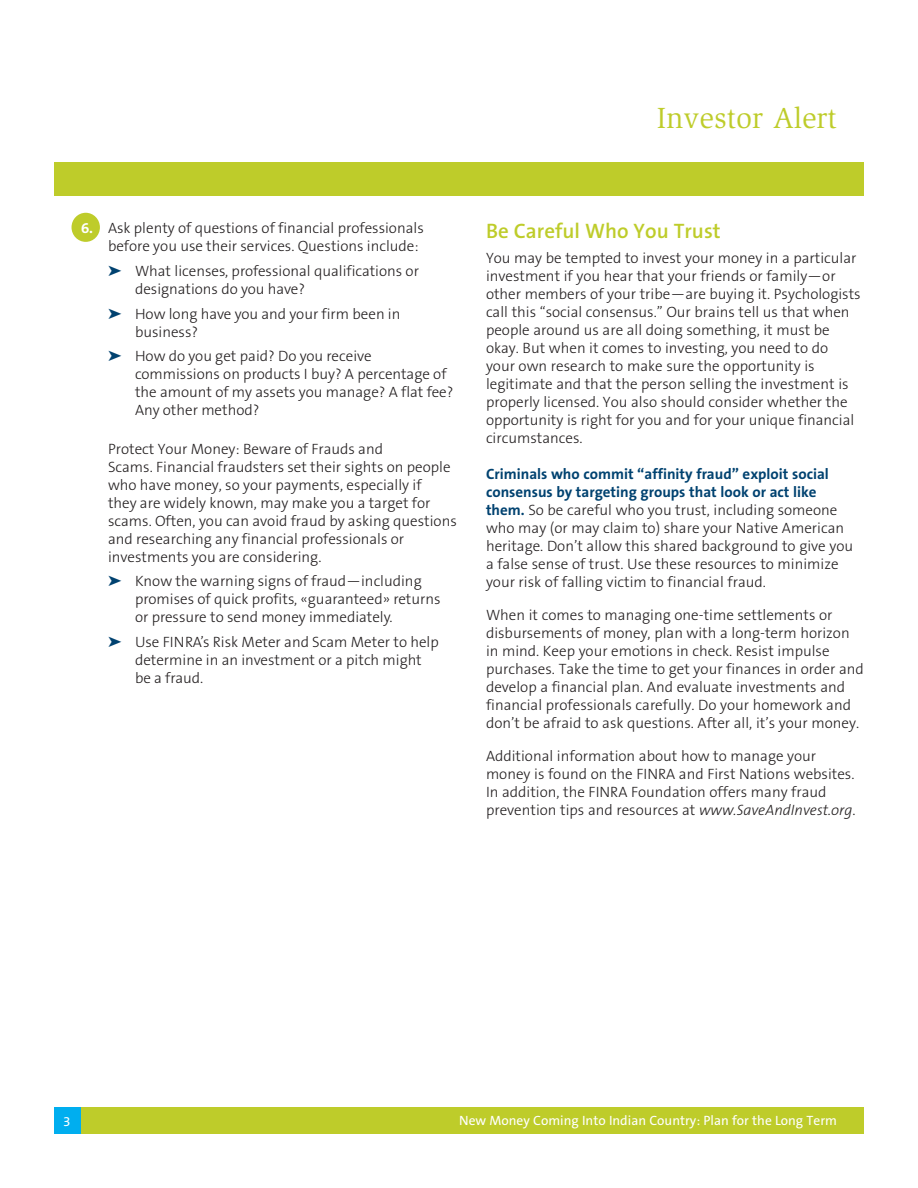
<style>
.page{position:relative;width:918px;height:1188px;background:#fff}
.page>*{position:absolute;margin:0;border:0;box-sizing:border-box;transform-origin:0 0}
.t1{font:30px "Slimbach LT";color:#becc2a}
.t2{font:600 21px "The Sans B6";color:#becc2a}
.t3{font:300 15px/18px "The Sans B3";color:#231f20}
.t4{font:700 15px/18px "The Sans B7";color:#004270}
.t5{font:13.5px "The Sans B5 Plain";color:#fff}
.s1{font-family:"The Sans B7";font-weight:700;color:#fff}
.s2{color:#004270}
.s3{font-family:"The Sans B7";font-weight:700;color:#004270}
.s4{font-style:italic}
</style>
<div class="page">
<div style="left:81px;top:1107px;width:783px;height:27px;background:#becc2a"></div>
<div style="left:54px;top:1107px;width:27px;height:27px;background:#00aeef"></div>
<div style="left:54px;top:162px;width:810px;height:34px;background:#becc2a"></div>
<div style="left:72px;top:213px;width:28px;height:29px;background:#becc2a;border-radius:50%"></div>
<h1 class="t1" style="left:657px;top:100px;width:182px">Investor Alert</h1>
<p class="t3" style="left:108px;top:219px;width:317px;text-indent:-27px"><span class="s1">6.</span> Ask plenty of questions of financial professionals before you use their services. Questions include:</p>
<p class="t3" style="left:135px;top:262px;width:286px;text-indent:-27px"><span class="s2">➤</span> What licenses, professional qualifications or designations do you have?</p>
<p class="t3" style="left:135px;top:305px;width:267px;text-indent:-27px"><span class="s2">➤</span> How long have you and your firm been in business?</p>
<p class="t3" style="left:135px;top:348px;width:320px;text-indent:-27px"><span class="s2">➤</span> How do you get paid? Do you receive commissions on products I buy? A percentage of the amount of my assets you manage? A flat fee?<br>Any other method?</p>
<p class="t3" style="left:108px;top:440px;width:350px;text-indent:-27px"><span class="s1">7.</span> Protect Your Money: Beware of Frauds and<br>Scams. Financial fraudsters set their sights on people who have money, so your payments, especially if<br>they are widely known, may make you a target for scams. Often, you can avoid fraud by asking questions and researching any financial professionals or investments you are considering.</p>
<p class="t3" style="left:135px;top:573px;width:307px;text-indent:-27px"><span class="s2">➤</span> Know the warning signs of fraud—including promises of quick profits, «guaranteed» returns or pressure to send money immediately.</p>
<p class="t3" style="left:135px;top:633px;width:305px;text-indent:-27px"><span class="s2">➤</span> Use FINRA’s Risk Meter and Scam Meter to help determine in an investment or a pitch might be a fraud.</p>
<h2 class="t2" style="left:486px;top:220px;width:236px">Be Careful Who You Trust</h2>
<p class="t3" style="left:486px;top:249px;width:376px">You may be tempted to invest your money in a particular investment if you hear that your friends or family—or other members of your tribe—are buying it. Psychologists call this “social consensus.” Our brains tell us that when people around us are all doing something, it must be okay. But when it comes to investing, you need to do your own research to make sure the opportunity is legitimate and that the person selling the investment is properly licensed. You also should consider whether the opportunity is right for you and for your unique financial circumstances.</p>
<p class="t4" style="left:486px;top:465px;width:344px">Criminals who commit “affinity fraud” exploit social consensus by targeting groups that look or act like</p>
<p class="t3" style="left:486px;top:501px;width:369px"><span class="s3">them.</span> So be careful who you trust, including someone who may (or may claim to) share your Native American heritage. Don’t allow this shared background to give you a false sense of trust. Use these resources to minimize your risk of falling victim to financial fraud.</p>
<p class="t3" style="left:486px;top:606px;width:379px">When it comes to managing one-time settlements or disbursements of money, plan with a long-term horizon in mind. Keep your emotions in check. Resist impulse purchases. Take the time to get your finances in order and develop a financial plan. And evaluate investments and financial professionals carefully. Do your homework and don’t be afraid to ask questions. After all, it’s your money.</p>
<p class="t3" style="left:486px;top:747px;width:371px">Additional information about how to manage your money is found on the FINRA and First Nations websites.<br>In addition, the FINRA Foundation offers many fraud prevention tips and resources at <span class="s4">www.SaveAndInvest.org</span>.</p>
<p class="t5" style="left:63px;top:1114px;width:9px">3</p>
<p class="t5" style="left:459px;top:1114px;width:379px">New Money Coming Into Indian Country: Plan for the Long Term</p>
</div>
